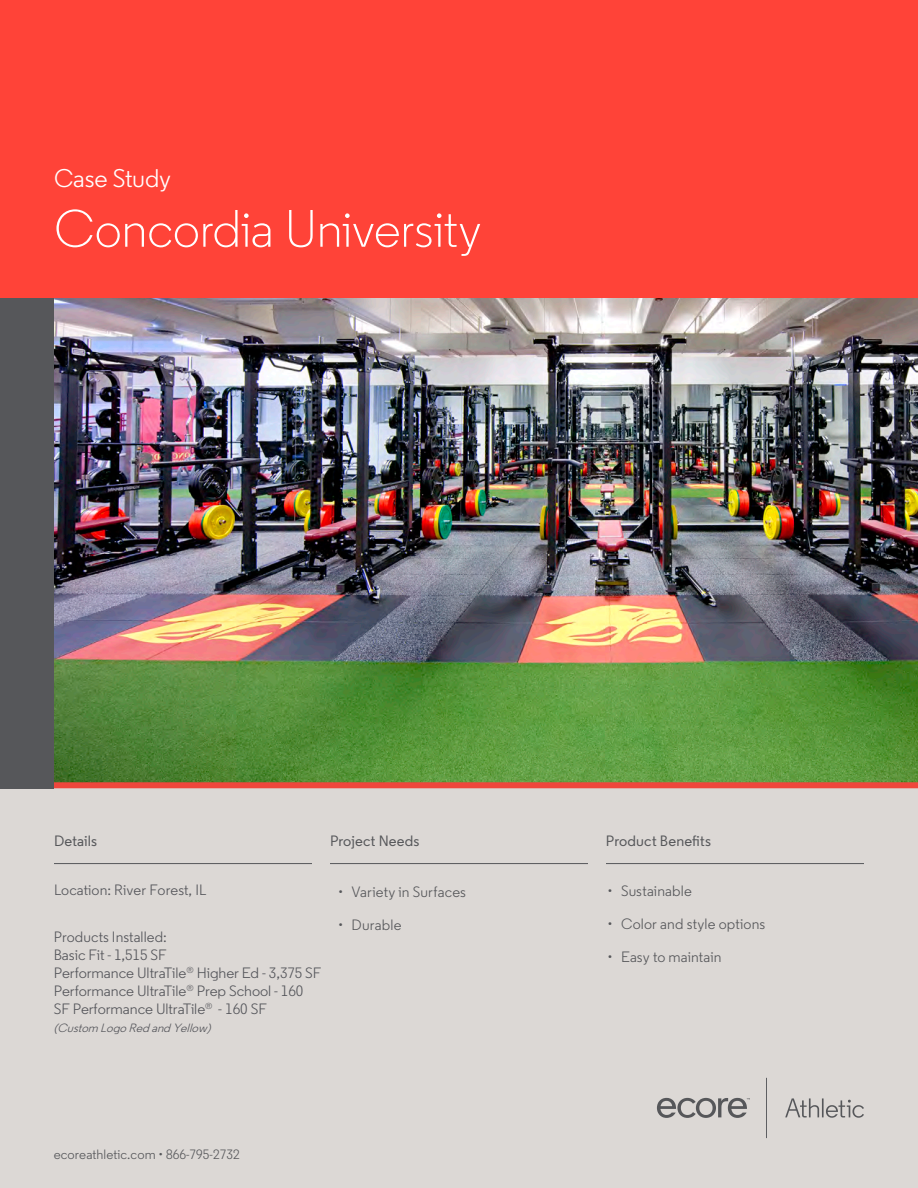
<style>
.page{position:relative;width:918px;height:1188px;background:#dcd8d5}
.page>*{position:absolute;margin:0;border:0;box-sizing:border-box;transform-origin:0 0}
.Title_Project{font:300 52.5px "Regular";letter-spacing:-.01em;color:#fff}
.Case_Study{font:25.5px "Regular";letter-spacing:-.005em;color:#fff}
.Body_Copy{font:15px/18px "Regular";letter-spacing:-.005em;color:#54555a}
.t1{font:15px "Regular";letter-spacing:.01em;color:#56575a}
.Subheads{font:500 15px "Regular";letter-spacing:.01em;color:#56575a}
.Body_Copy-2{font:13.5px "Regular";letter-spacing:.005em;color:#56575a}
.Body_Copy-3{font:italic 12px "Regular";color:#54555a}
</style>
<div class="page">
<img style="left:54px;top:297px;width:864px;height:485px">
<hr style="left:54px;top:863px;width:258px;height:1px;background:#56575a">
<hr style="left:330px;top:863px;width:258px;height:1px;background:#56575a">
<hr style="left:606px;top:863px;width:258px;height:1px;background:#56575a">
<div style="left:0;top:782px;width:918px;height:6px;background:#ef463c"></div>
<div style="left:0;top:297px;width:54px;height:491px;background:#56575a"></div>
<div style="left:0;top:0;width:918px;height:297px;background:#ff4338"></div>
<svg style="left:785px;top:1098px;width:79px;height:20px"></svg>
<svg style="left:657px;top:1098px;width:93px;height:20px"></svg>
<svg style="left:766px;top:1078px;width:1px;height:60px"></svg>
<p class="Case_Study" style="left:54px;top:162px;width:119px">Case Study</p>
<p class="Title_Project" style="left:54px;top:197px;width:429px">Concordia University</p>
<p class="Subheads" style="left:54px;top:832px;width:45px">Details</p>
<p class="Subheads" style="left:330px;top:832px;width:91px">Project Needs</p>
<p class="Subheads" style="left:606px;top:832px;width:107px">Product Benefits</p>
<p class="Body_Copy" style="left:54px;top:881px;width:154px">Location: River Forest, IL</p>
<p class="Body_Copy" style="left:54px;top:928px;width:269px">Products Installed:<br>Basic Fit - 1,515 SF<br>Performance UltraTile<sup>®</sup> Higher Ed - 3,375 SF<br>Performance UltraTile<sup>®</sup> Prep School - 160<br>SF Performance UltraTile<sup>®</sup> - 160 SF</p>
<p class="Body_Copy-3" style="left:54px;top:1020px;width:162px">(Custom LogoRedandYellow)</p>
<p class="t1" style="left:338px;top:883px;width:129px">• Variety in Surfaces</p>
<p class="t1" style="left:338px;top:916px;width:65px">• Durable</p>
<p class="Body_Copy-2" style="left:54px;top:1145px;width:188px">ecoreathletic.com • 866-795-2732</p>
<p class="t1" style="left:608px;top:881px;width:86px">• Sustainable</p>
<p class="t1" style="left:608px;top:914px;width:159px">• Color and style options</p>
<p class="t1" style="left:608px;top:947px;width:116px">• Easy to maintain</p>
</div>
